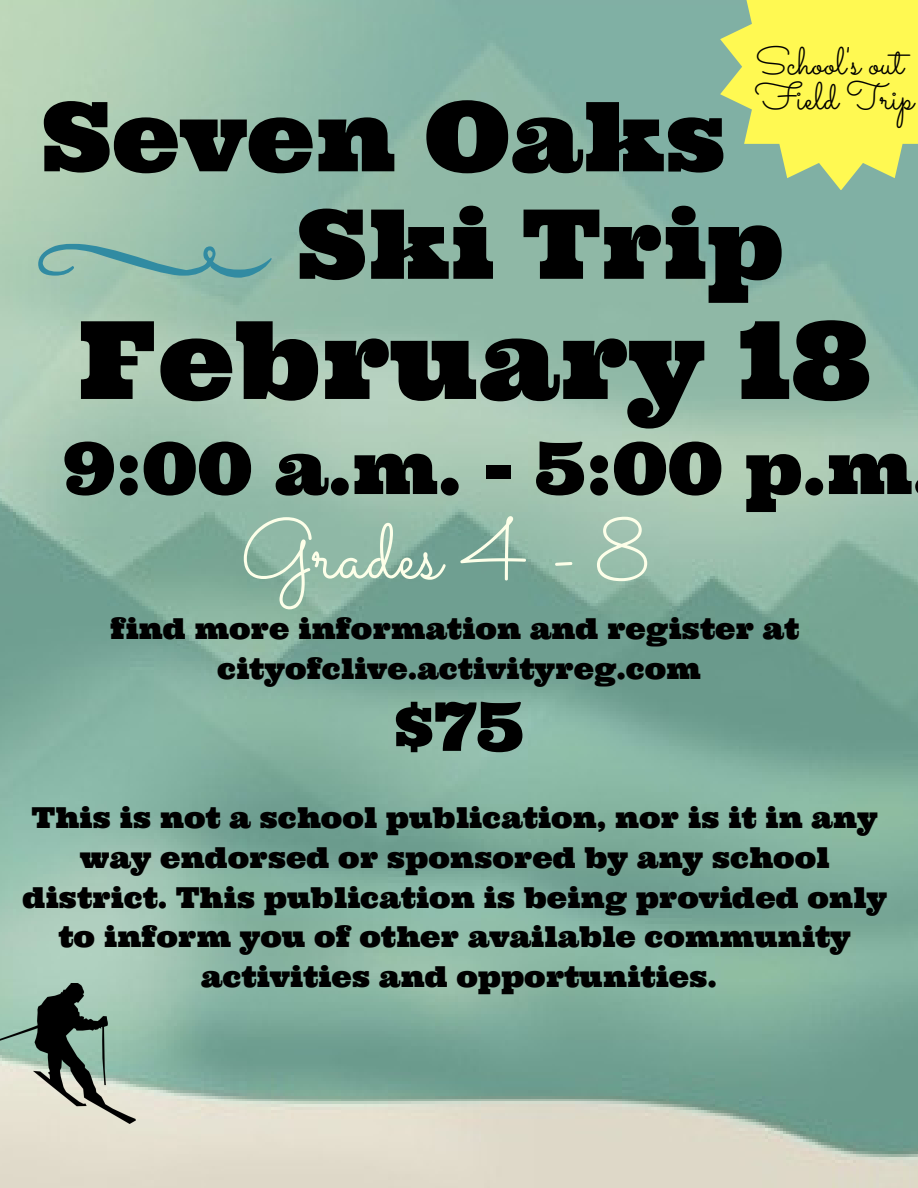
<style>
.page{position:relative;width:918px;height:1188px;background:#fff}
.page>*{position:absolute;margin:0;border:0;box-sizing:border-box;transform-origin:0 0}
.t1{font:108px "Ultra";color:#000}
.t2{font:96.15px/107.6px "Ultra";color:#000}
.t3{font:84px "Sacramento";color:#fdffe9}
.t4{font:72px "Ultra";color:#000}
.t5{font:67.35px "Ultra";color:#000}
.t6{font:38.55px/35px "Sacramento";color:#000}
.t7{font:28.8px/39.8px "Ultra";color:#000;text-align:center}
</style>
<div class="page">
<img style="left:0;top:0;width:918px;height:1188px">
<img style="left:0;top:983px;width:135px;height:141px">
<svg style="left:38px;top:244px;width:234px;height:34px;background:#7fb3aa"></svg>
<svg style="left:720px;top:0;width:198px;height:190px;background:#e0e765"></svg>
<h3 class="t6" style="left:755px;top:43px;width:160px">School's out<br>Field Trip</h3>
<h2 class="t2" style="left:297px;top:82px;width:488px;text-indent:-255px">Seven Oaks<br>Ski Trip</h2>
<h1 class="t1" style="left:79px;top:290px;width:794px">February 18</h1>
<h3 class="t4" style="left:63px;top:421px;width:851px">9:00 a.m. - 5:00 p.m</h3>
<h3 class="t3" style="left:241px;top:500px;width:411px">Grades 4 - 8</h3>
<p class="t7" style="left:110px;top:609px;width:691px">find more information and register at cityofclive.activityreg.com</p>
<h3 class="t5" style="left:394px;top:683px;width:132px">$75</h3>
<p class="t7" style="left:22px;top:798px;width:866px">This is not a school publication, nor is it in any way endorsed or sponsored by any school district. This publication is being provided only to inform you of other available community activities and opportunities.</p>
</div>
